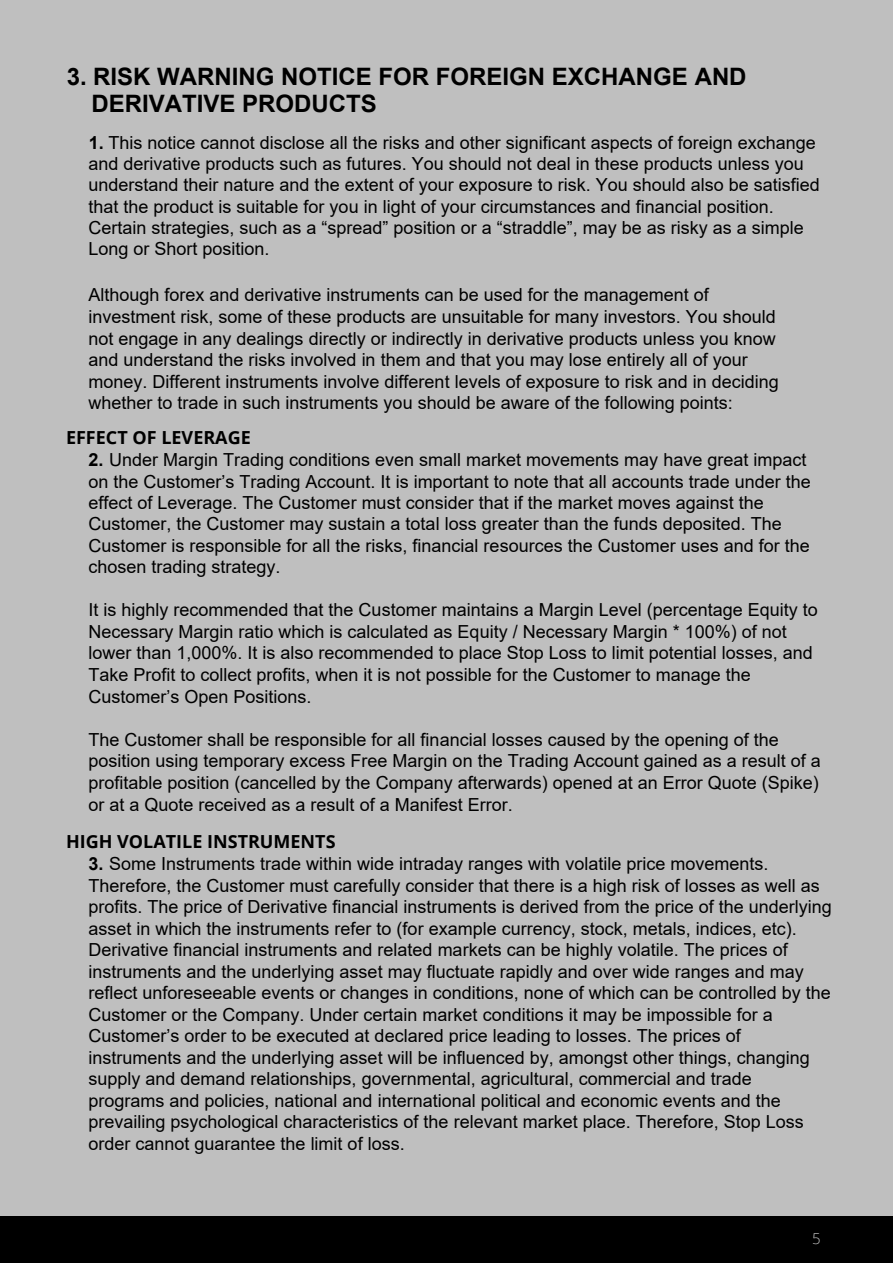
<style>
.page{position:relative;width:893px;height:1263px;background:#bfbfbf}
.page>*{position:absolute;margin:0;border:0;box-sizing:border-box;transform-origin:0 0}
.t1{font:700 24px/27.3px "Arial";color:#000}
.t2{font:18px/21.5px "Arial";color:#000}
.t3{font:700 18px "Open Sans";color:#000}
.t4{font:300 15px "Open Sans";color:#bfbfbf}
.s1{font-weight:700}
</style>
<div class="page">
<div style="left:0;top:1216px;width:893px;height:47px;background:#000"></div>
<p class="t1" style="left:91px;top:63px;width:657px;text-indent:-25px">3. RISK WARNING NOTICE FOR FOREIGN EXCHANGE AND<br>DERIVATIVE PRODUCTS</p>
<p class="t2" style="left:88px;top:132px;width:733px"><span class="s1">1.</span> This notice cannot disclose all the risks and other significant aspects of foreign exchange and derivative products such as futures. You should not deal in these products unless you understand their nature and the extent of your exposure to risk. You should also be satisfied that the product is suitable for you in light of your circumstances and financial position.<br>Certain strategies, such as a “spread” position or a “straddle”, may be as risky as a simple Long or Short position.</p>
<p class="t2" style="left:88px;top:284px;width:692px">Although forex and derivative instruments can be used for the management of investment risk, some of these products are unsuitable for many investors. You should not engage in any dealings directly or indirectly in derivative products unless you know and understand the risks involved in them and that you may lose entirely all of your money. Different instruments involve different levels of exposure to risk and in deciding whether to trade in such instruments you should be aware of the following points:</p>
<p class="t3" style="left:66px;top:425px;width:186px">EFFECT OF LEVERAGE</p>
<p class="t2" style="left:88px;top:449px;width:724px"><span class="s1">2.</span> Under Margin Trading conditions even small market movements may have great impact on the Customer’s Trading Account. It is important to note that all accounts trade under the effect of Leverage. The Customer must consider that if the market moves against the Customer, the Customer may sustain a total loss greater than the funds deposited. The Customer is responsible for all the risks, financial resources the Customer uses and for the chosen trading strategy.</p>
<p class="t2" style="left:88px;top:599px;width:731px">It is highly recommended that the Customer maintains a Margin Level (percentage Equity to Necessary Margin ratio which is calculated as Equity / Necessary Margin * 100%) of not lower than 1,000%. It is also recommended to place Stop Loss to limit potential losses, and Take Profit to collect profits, when it is not possible for the Customer to manage the Customer’s Open Positions.</p>
<p class="t2" style="left:88px;top:728px;width:734px">The Customer shall be responsible for all financial losses caused by the opening of the position using temporary excess Free Margin on the Trading Account gained as a result of a profitable position (cancelled by the Company afterwards) opened at an Error Quote (Spike) or at a Quote received as a result of a Manifest Error.</p>
<p class="t3" style="left:66px;top:829px;width:271px">HIGH VOLATILE INSTRUMENTS</p>
<p class="t2" style="left:88px;top:853px;width:745px"><span class="s1">3.</span> Some Instruments trade within wide intraday ranges with volatile price movements.<br>Therefore, the Customer must carefully consider that there is a high risk of losses as well as profits. The price of Derivative financial instruments is derived from the price of the underlying asset in which the instruments refer to (for example currency, stock, metals, indices, etc).<br>Derivative financial instruments and related markets can be highly volatile. The prices of instruments and the underlying asset may fluctuate rapidly and over wide ranges and may reflect unforeseeable events or changes in conditions, none of which can be controlled by the Customer or the Company. Under certain market conditions it may be impossible for a Customer’s order to be executed at declared price leading to losses. The prices of instruments and the underlying asset will be influenced by, amongst other things, changing supply and demand relationships, governmental, agricultural, commercial and trade programs and policies, national and international political and economic events and the prevailing psychological characteristics of the relevant market place. Therefore, Stop Loss order cannot guarantee the limit of loss.</p>
<p class="t4" style="left:812px;top:1228px;width:10px">5</p>
</div>
